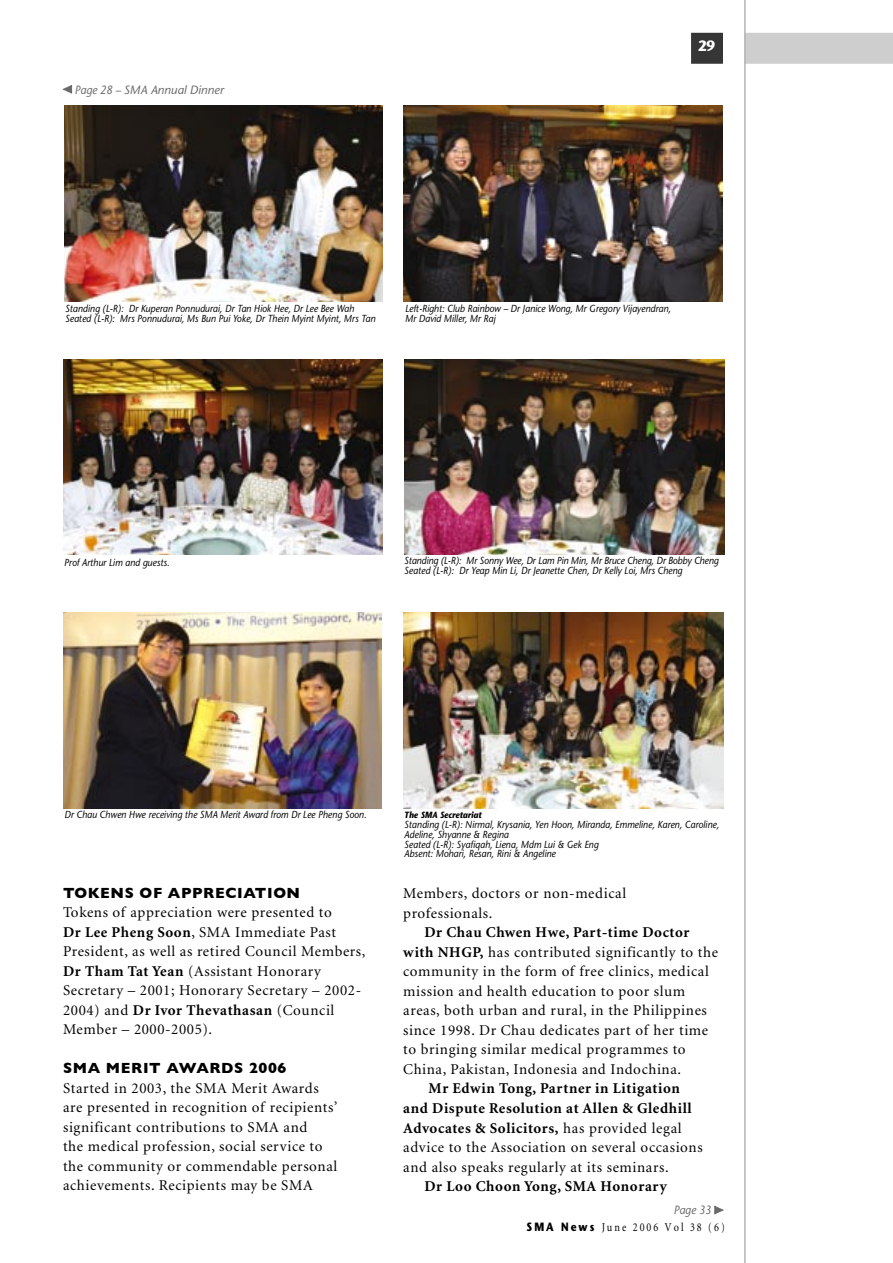
<style>
.page{position:relative;width:893px;height:1263px;background:#fff}
.page>*{position:absolute;margin:0;border:0;box-sizing:border-box;transform-origin:0 0}
.Body_text{font:15px/19.5px "Minion";letter-spacing:.04em;color:#000}
.Subhead__Gill_Sans{font:700 15px "Gill Sans";letter-spacing:.04em;color:#000}
.Body_text-2{font:700 15px "Minion";letter-spacing:.04em;color:#000}
.t1{font:700 15px "Stone Sans";color:#fff;scale:.9 1}
.t2{font:italic 12px "Stone Sans";color:#696969;scale:.9 1}
.t3{font:12px "Minion";letter-spacing:.2em;color:#000;scale:.85 1}
.t4{font:italic 10.2px/9.8px "Stone Sans";color:#000;scale:.9 1}
.t5{font:italic 700 9px "Stone Sans";color:#000;scale:.9 1}
.s1{font-weight:700}
.s2{font-family:"Stone Sans";font-weight:700}
</style>
<div class="page">
<div style="left:746px;top:33px;width:147px;height:31px;background:#cecece"></div>
<div style="left:692px;top:34px;width:30px;height:29px;background:#363636"></div>
<div style="left:691px;top:33px;width:32px;height:31px;border:2px solid #363636"></div>
<hr style="left:744px;top:0;width:2px;height:1263px;background:#b4b4b4">
<img style="left:404px;top:359px;width:320px;height:196px">
<svg style="left:63px;top:85px;width:9px;height:9px"></svg>
<svg style="left:714px;top:1205px;width:10px;height:10px"></svg>
<img style="left:63px;top:359px;width:319px;height:196px">
<img style="left:64px;top:106px;width:319px;height:195px">
<img style="left:404px;top:612px;width:319px;height:196px">
<img style="left:404px;top:106px;width:318px;height:195px">
<img style="left:63px;top:612px;width:319px;height:196px">
<p class="t2" style="left:75px;top:82px;width:167px">Page 28 – SMA Annual Dinner</p>
<p class="t1" style="left:698px;top:37px;width:20px">29</p>
<p class="t4" style="left:65px;top:304px;width:323px">Standing (L-R): Dr Kuperan Ponnudurai, Dr Tan Hiok Hee, Dr Lee Bee Wah</p>
<p class="t4" style="left:65px;top:314px;width:346px">Seated (L-R): Mrs Ponnudurai, Ms Bun Pui Yoke, Dr Thein Myint Myint, Mrs Tan</p>
<p class="t4" style="left:405px;top:304px;width:297px">Left-Right: Club Rainbow – Dr Janice Wong, Mr Gregory Vijayendran,<br>Mr David Miller, Mr Raj</p>
<p class="t4" style="left:64px;top:557px;width:119px">Prof Arthur Lim and guests.</p>
<p class="t4" style="left:404px;top:556px;width:351px">Standing (L-R): Mr Sonny Wee, Dr Lam Pin Min, Mr Bruce Cheng, Dr Bobby Cheng</p>
<p class="t4" style="left:404px;top:566px;width:311px">Seated (L-R): Dr Yeap Min Li, Dr Jeanette Chen, Dr Kelly Loi, Mrs Cheng</p>
<p class="t4" style="left:65px;top:810px;width:337px">Dr Chau Chwen Hwe receiving the SMA Merit Award from Dr Lee Pheng Soon.</p>
<p class="Subhead__Gill_Sans" style="left:63px;top:884px;width:238px">TOKENS OF APPRECIATION</p>
<p class="Body_text" style="left:63px;top:903px;width:304px">Tokens of appreciation were presented to<br><span class="s1">Dr Lee Pheng Soon</span>, SMA Immediate Past President, as well as retired Council Members, <span class="s1">Dr Tham Tat Yean</span> (Assistant Honorary Secretary – 2001; Honorary Secretary – 2002- 2004) and <span class="s1">Dr Ivor Thevathasan</span> (Council Member – 2000-2005).</p>
<p class="Subhead__Gill_Sans" style="left:63px;top:1059px;width:225px">SMA MERIT AWARDS 2006</p>
<p class="Body_text" style="left:63px;top:1078px;width:276px">Started in 2003, the SMA Merit Awards are presented in recognition of recipients’ significant contributions to SMA and<br>the medical profession, social service to the community or commendable personal achievements. Recipients may be SMA</p>
<p class="t5" style="left:404px;top:810px;width:88px">The SMA Secretariat</p>
<p class="t4" style="left:404px;top:820px;width:351px">Standing (L-R): Nirmal, Krysania, Yen Hoon, Miranda, Emmeline, Karen, Caroline,<br>Adeline, Shyanne &amp; Regina</p>
<p class="t4" style="left:404px;top:839px;width:217px">Seated (L-R): Syafiqah, Liena, Mdm Lui &amp; Gek Eng</p>
<p class="t4" style="left:404px;top:849px;width:170px">Absent: Mohari, Resan, Rini &amp; Angeline</p>
<p class="Body_text" style="left:403px;top:884px;width:224px">Members, doctors or non-medical professionals.</p>
<p class="Body_text" style="left:403px;top:923px;width:316px;text-indent:21px"><span class="s1">Dr Chau Chwen Hwe, Part-time Doctor with NHGP,</span> has contributed significantly to the community in the form of free clinics, medical mission and health education to poor slum areas, both urban and rural, in the Philippines since 1998. Dr Chau dedicates part of her time to bringing similar medical programmes to China, Pakistan, Indonesia and Indochina.</p>
<p class="Body_text" style="left:403px;top:1079px;width:301px;text-indent:25px"><span class="s1">Mr Edwin Tong, Partner in Litigation and Dispute Resolution at Allen &amp; Gledhill Advocates &amp; Solicitors,</span> has provided legal advice to the Association on several occasions and also speaks regularly at its seminars.</p>
<p class="Body_text-2" style="left:424px;top:1178px;width:244px">Dr Loo Choon Yong, SMA Honorary</p>
<p class="t2" style="left:674px;top:1203px;width:43px">Page 33</p>
<p class="t3" style="left:527px;top:1221px;width:235px"><span class="s2">SMA News</span> June 2006 Vol 38 (6)</p>
</div>
